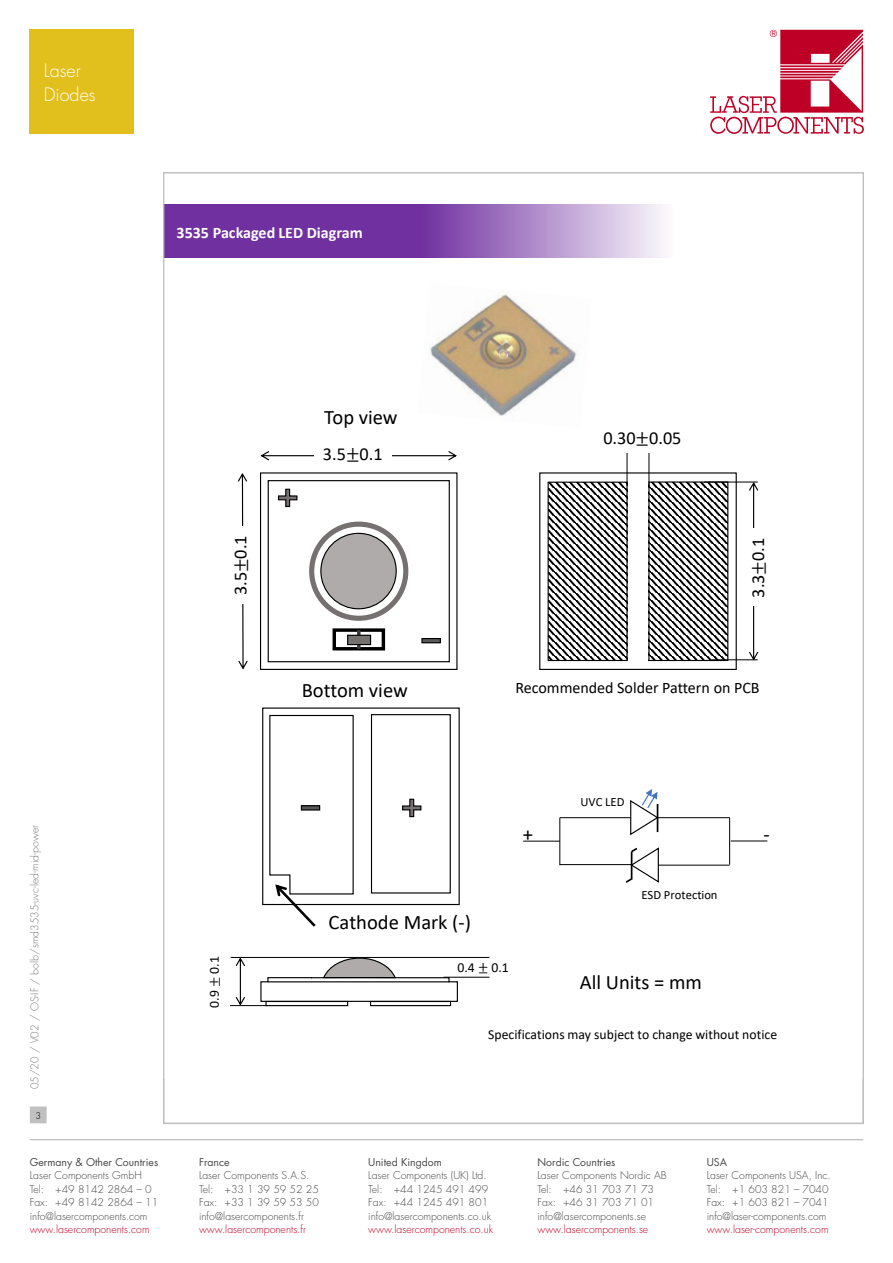
<style>
.page{position:relative;width:893px;height:1263px;background:#fff}
.page>*{position:absolute;margin:0;border:0;box-sizing:border-box;transform-origin:0 0}
.t1{font:20.55px "Calibri";color:#000}
.t2{font:18.3px "Calibri";color:#000}
.t3{font:300 18px/24px "Futura Std";color:#fff}
.t4{font:16.05px "Calibri";color:#000}
.t5{font:700 16.05px "Calibri";color:#fff}
.t6{font:13.8px "Calibri";color:#000}
.t7{font:13.65px "Calibri";color:#000}
.t8{font:12.6px "Calibri";color:#000}
.t9{font:300 10.5px/13.5px "Futura Std";color:#484848}
.t10{font:300 10.5px "Futura Std";color:#be0027}
.t11{font:10.5px "Futura Std";color:#484848}
.t12{font:300 10.5px "Futura Std";color:#7c7c7c}
.t13{font:300 9px "Futura Std";color:#000}
.s1{font-family:"Cambria Math"}
</style>
<div class="page">
<svg style="left:710px;top:30px;width:153px;height:104px"></svg>
<hr style="left:30px;top:1139px;width:833px;height:1px;background:#c0c0c0">
<div style="left:31px;top:1107px;width:15px;height:16px;background:#c0c0c0"></div>
<div style="left:30px;top:1106px;width:17px;height:17px;border:1px solid #c0c0c0"></div>
<svg style="left:165px;top:205px;width:499px;height:52px;background:#915fb5"></svg>
<img style="left:430px;top:293px;width:147px;height:123px">
<div style="left:260px;top:472px;width:197px;height:198px;border:1px solid #000"></div>
<div style="left:268px;top:480px;width:182px;height:182px;border:1px solid #000"></div>
<svg style="left:312px;top:524px;width:94px;height:94px"></svg>
<div style="left:309px;top:522px;width:99px;height:99px;border:5px solid #767171;border-radius:50%"></div>
<div style="left:321px;top:533px;width:75px;height:76px;background:#afabab;border-radius:50%"></div>
<div style="left:320px;top:533px;width:77px;height:76px;border:1px solid #000;border-radius:50%"></div>
<div style="left:333px;top:628px;width:52px;height:22px;border:3px solid #000"></div>
<svg style="left:357px;top:630px;width:4px;height:19px"></svg>
<div style="left:348px;top:635px;width:23px;height:10px;background:#767171"></div>
<div style="left:347px;top:635px;width:24px;height:10px;border:1px solid #000"></div>
<svg style="left:277px;top:488px;width:21px;height:20px"></svg>
<div style="left:422px;top:638px;width:18px;height:5px;background:#595959"></div>
<div style="left:421px;top:638px;width:20px;height:5px;border:1px solid #000"></div>
<svg style="left:261px;top:451px;width:196px;height:9px"></svg>
<svg style="left:238px;top:473px;width:10px;height:196px"></svg>
<div style="left:315px;top:438px;width:77px;height:31px;background:#fff"></div>
<div style="left:225px;top:526px;width:31px;height:77px;background:#fff"></div>
<div style="left:262px;top:707px;width:198px;height:198px;border:1px solid #000"></div>
<svg style="left:269px;top:714px;width:85px;height:213px"></svg>
<div style="left:265px;top:1001px;width:83px;height:5px;border:1px solid #000"></div>
<div style="left:370px;top:1001px;width:81px;height:5px;border:1px solid #000"></div>
<hr style="left:231px;top:957px;width:258px;height:1px;background:#000">
<hr style="left:230px;top:1005px;width:38px;height:1px;background:#000">
<svg style="left:236px;top:958px;width:9px;height:47px"></svg>
<hr style="left:444px;top:977px;width:45px;height:1px;background:#000">
<div style="left:539px;top:472px;width:198px;height:198px;border:1px solid #000"></div>
<svg style="left:550px;top:484px;width:76px;height:175px"></svg>
<div style="left:548px;top:482px;width:80px;height:179px;border:1px solid #000"></div>
<svg style="left:650px;top:483px;width:76px;height:176px"></svg>
<div style="left:648px;top:481px;width:80px;height:180px;border:1px solid #000"></div>
<hr style="left:627px;top:449px;width:1px;height:37px;background:#000">
<hr style="left:649px;top:449px;width:1px;height:37px;background:#000">
<hr style="left:704px;top:482px;width:54px;height:1px;background:#000">
<hr style="left:711px;top:659px;width:47px;height:1px;background:#000">
<div style="left:595px;top:422px;width:96px;height:31px;background:#fff"></div>
<svg style="left:749px;top:482px;width:9px;height:178px"></svg>
<div style="left:742px;top:528px;width:31px;height:78px;background:#fff"></div>
<hr style="left:560px;top:817px;width:71px;height:1px;background:#000">
<hr style="left:657px;top:817px;width:73px;height:1px;background:#000">
<svg style="left:624px;top:847px;width:36px;height:36px"></svg>
<hr style="left:560px;top:864px;width:71px;height:1px;background:#000">
<hr style="left:658px;top:865px;width:72px;height:1px;background:#000">
<hr style="left:559px;top:818px;width:1px;height:47px;background:#000">
<hr style="left:729px;top:818px;width:1px;height:46px;background:#000">
<hr style="left:523px;top:841px;width:37px;height:1px;background:#000">
<hr style="left:731px;top:841px;width:36px;height:1px;background:#000">
<svg style="left:629px;top:789px;width:31px;height:47px"></svg>
<svg style="left:260px;top:958px;width:198px;height:44px"></svg>
<hr style="left:268px;top:981px;width:181px;height:1px;background:#000">
<div style="left:371px;top:714px;width:80px;height:179px;border:1px solid #000"></div>
<hr style="left:301px;top:806px;width:19px;height:4px;background:#595959">
<div style="left:301px;top:805px;width:19px;height:5px;border:1px solid #000"></div>
<svg style="left:402px;top:798px;width:20px;height:20px"></svg>
<div style="left:30px;top:30px;width:104px;height:104px;background:#e1bf1d"></div>
<h3 class="t3" style="left:44px;top:59px;width:53px">Laser<br>Diodes</h3>
<h3 class="t5" style="left:177px;top:221px;width:188px">3535 Packaged LED Diagram</h3>
<p class="t12" style="left:28px;top:1089px;width:266px;rotate:-90deg">05/20 / V02 / OS-IF / bolb/smd3535-uvc-led-mid-power</p>
<p class="t13" style="left:35px;top:1110px;width:7px">3</p>
<p class="t11" style="left:30px;top:1155px;width:130px">Germany &amp; Other Countries</p>
<p class="t9" style="left:30px;top:1169px;width:130px">Laser Components GmbH<br>Tel: +49 8142 2864 – 0<br>Fax: +49 8142 2864 – 11 info@lasercomponents.com</p>
<p class="t10" style="left:30px;top:1223px;width:121px">www.lasercomponents.com</p>
<h2 class="t2" style="left:228px;top:595px;width:61px;rotate:-90deg">3.5<span class="s1">±</span>0.1</h2>
<h1 class="t1" style="left:324px;top:403px;width:75px">Top view</h1>
<h2 class="t2" style="left:323px;top:441px;width:61px">3.5<span class="s1">±</span>0.1</h2>
<h1 class="t1" style="left:302px;top:676px;width:108px">Bottom view</h1>
<h2 class="t2" style="left:603px;top:425px;width:80px">0.30<span class="s1">±</span>0.05</h2>
<h2 class="t2" style="left:745px;top:598px;width:61px;rotate:-90deg">3.3<span class="s1">±</span>0.1</h2>
<h3 class="t4" style="left:515px;top:676px;width:246px">Recommended Solder Pattern on PCB</h3>
<p class="t8" style="left:580px;top:793px;width:45px">UVC LED</p>
<h1 class="t1" style="left:523px;top:820px;width:12px">+</h1>
<h1 class="t1" style="left:763px;top:820px;width:8px">-</h1>
<h1 class="t1" style="left:329px;top:908px;width:144px">Cathode Mark (-)</h1>
<h3 class="t7" style="left:205px;top:1008px;width:53px;rotate:-90deg">0.9 <span class="s1">±</span> 0.1</h3>
<h3 class="t6" style="left:457px;top:958px;width:53px">0.4 <span class="s1">±</span> 0.1</h3>
<p class="t8" style="left:641px;top:886px;width:78px">ESD Protection</p>
<h1 class="t1" style="left:580px;top:968px;width:124px">All Units = mm</h1>
<p class="t11" style="left:199px;top:1155px;width:32px">France</p>
<p class="t9" style="left:199px;top:1169px;width:121px">Laser Components S.A.S.<br>Tel: +33 1 39 59 52 25<br>Fax: +33 1 39 59 53 50 info@lasercomponents.fr</p>
<p class="t10" style="left:199px;top:1223px;width:108px">www.lasercomponents.fr</p>
<h3 class="t7" style="left:488px;top:1025px;width:290px">Specifications may subject to change without notice</h3>
<p class="t11" style="left:368px;top:1155px;width:75px">United Kingdom</p>
<p class="t9" style="left:368px;top:1169px;width:124px">Laser Components (UK) Ltd.<br>Tel: +44 1245 491 499<br>Fax: +44 1245 491 801 info@lasercomponents.co.uk</p>
<p class="t10" style="left:368px;top:1223px;width:126px">www.lasercomponents.co.uk</p>
<p class="t11" style="left:537px;top:1155px;width:79px">Nordic Countries</p>
<p class="t9" style="left:537px;top:1169px;width:131px">Laser Components Nordic AB<br>Tel: +46 31 703 71 73<br>Fax: +46 31 703 71 01 info@lasercomponents.se</p>
<p class="t10" style="left:537px;top:1223px;width:112px">www.lasercomponents.se</p>
<p class="t11" style="left:707px;top:1155px;width:22px">USA</p>
<p class="t9" style="left:707px;top:1169px;width:126px">Laser Components USA, Inc.<br>Tel: +1 603 821 – 7040<br>Fax: +1 603 821 – 7041 info@laser-components.com</p>
<p class="t10" style="left:707px;top:1223px;width:123px">www.laser-components.com</p>
</div>
